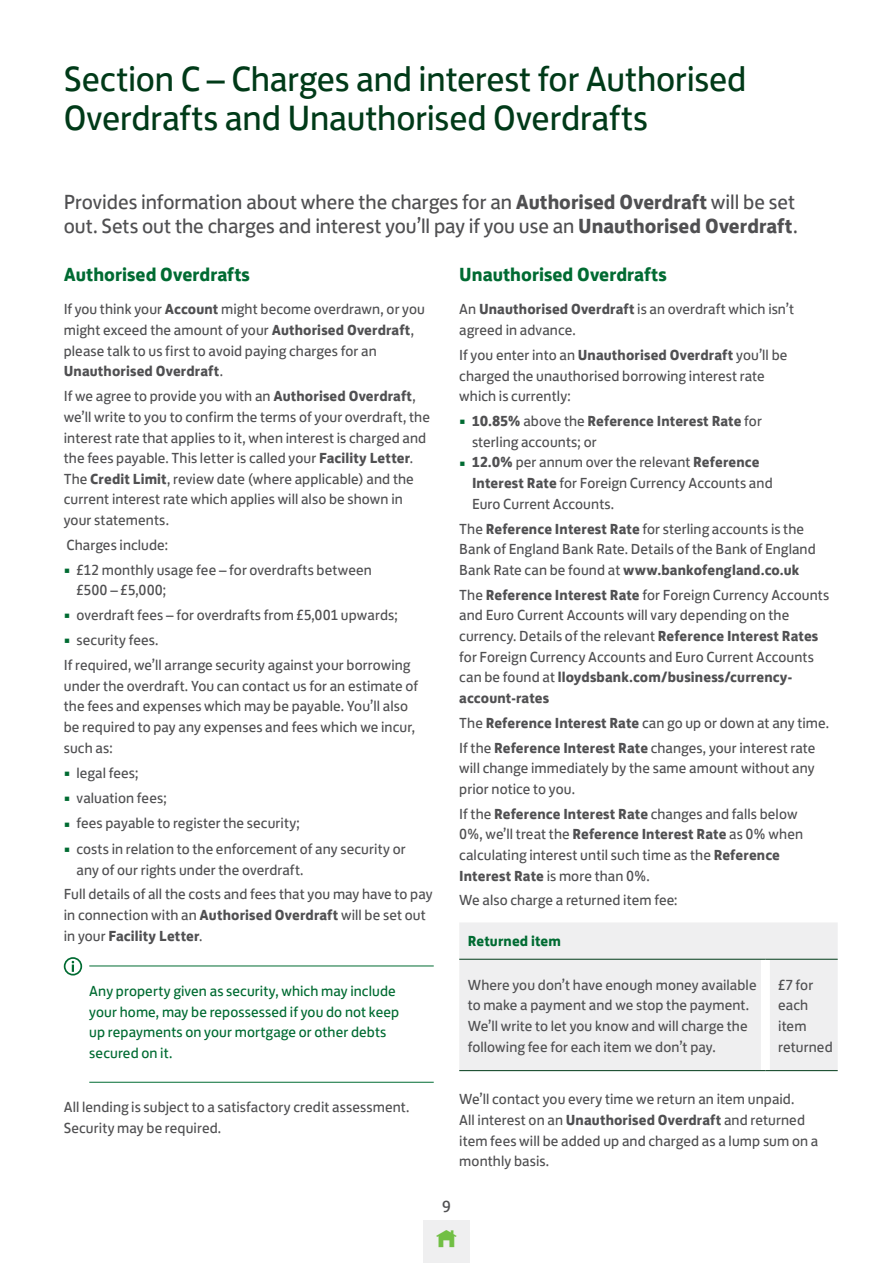
<style>
.page{position:relative;width:893px;height:1263px;background:#fff}
.page>*{position:absolute;margin:0;border:0;box-sizing:border-box;transform-origin:0 0}
.Header__Secondary{font:36px/39px "Lloyds Bank Jack";letter-spacing:-.005em;color:#003a18}
.Intro{font:21px/24px "Lloyds Bank Jack";letter-spacing:-.005em;color:#505052}
.Sub_Header{font:700 19.5px "Lloyds Bank Jack";color:#006b32}
.t1{font:16.5px "Lloyds Bank Jack";color:#505052}
.Body_Copy{font:15px/20.7px "Lloyds Bank Jack";letter-spacing:.005em;color:#505052}
.Body_Table{font:15px/20.7px "Lloyds Bank Jack";letter-spacing:.005em;color:#505052}
.Body_Copy-2{font:15px/20.7px "Lloyds Bank Jack";letter-spacing:.005em;color:#006b32}
.Body_Table-2{font:700 15px "Lloyds Bank Jack";letter-spacing:.01em;color:#006b32}
.s1{font-weight:700}
.s2{font-size:18.45px;color:#006b32}
</style>
<div class="page">
<svg style="left:64px;top:957px;width:18px;height:18px"></svg>
<hr style="left:89px;top:965px;width:345px;height:1px;background:#006b32">
<hr style="left:89px;top:1082px;width:345px;height:1px;background:#006b32">
<div style="left:459px;top:923px;width:379px;height:147px;background:#efeff0"></div>
<div style="left:761px;top:959px;width:9px;height:111px;background:#fff"></div>
<hr style="left:459px;top:1070px;width:306px;height:1px;background:#003a18">
<hr style="left:765px;top:1070px;width:73px;height:1px;background:#003a18">
<hr style="left:459px;top:959px;width:306px;height:1px;background:#003a18">
<hr style="left:765px;top:959px;width:73px;height:1px;background:#003a18">
<div style="left:423px;top:1220px;width:47px;height:43px;background:#efeff0"></div>
<p class="Header__Secondary" style="left:64px;top:56px;width:684px">Section C – Charges and interest for Authorised<br>Overdrafts and Unauthorised Overdrafts</p>
<p class="Intro" style="left:64px;top:188px;width:735px">Provides information about where the charges for an <span class="s1">Authorised Overdraft</span> will be set out. Sets out the charges and interest you’ll pay if you use an <span class="s1">Unauthorised Overdraft</span>.</p>
<p class="Sub_Header" style="left:64px;top:258px;width:188px">Authorised Overdrafts</p>
<p class="Body_Copy" style="left:64px;top:298px;width:363px">If you think your <span class="s1">Account</span> might become overdrawn, or you might exceed the amount of your <span class="s1">Authorised Overdraft</span>, please talk to us first to avoid paying charges for an <span class="s1">Unauthorised Overdraft</span>.</p>
<p class="Body_Copy" style="left:64px;top:385px;width:368px">If we agree to provide you with an <span class="s1">Authorised Overdraft</span>, we’ll write to you to confirm the terms of your overdraft, the interest rate that applies to it, when interest is charged and the fees payable. This letter is called your <span class="s1">Facility Letter</span>.<br>The <span class="s1">Credit Limit</span>, review date (where applicable) and the current interest rate which applies will also be shown in your statements.</p>
<p class="Body_Copy" style="left:66px;top:533px;width:103px">Charges include:</p>
<p class="Body_Copy" style="left:77px;top:558px;width:297px;text-indent:-13px"><span class="s2">•</span> £12 monthly usage fee – for overdrafts between £500 – £5,000;</p>
<p class="Body_Copy" style="left:64px;top:604px;width:335px"><span class="s2">•</span> overdraft fees – for overdrafts from £5,001 upwards;</p>
<p class="Body_Copy" style="left:64px;top:628px;width:96px"><span class="s2">•</span> security fees.</p>
<p class="Body_Copy" style="left:64px;top:653px;width:356px">If required, we’ll arrange security against your borrowing under the overdraft. You can contact us for an estimate of the fees and expenses which may be payable. You’ll also be required to pay any expenses and fees which we incur, such as:</p>
<p class="Body_Copy" style="left:64px;top:761px;width:76px"><span class="s2">•</span> legal fees;</p>
<p class="Body_Copy" style="left:64px;top:786px;width:104px"><span class="s2">•</span> valuation fees;</p>
<p class="Body_Copy" style="left:64px;top:812px;width:238px"><span class="s2">•</span> fees payable to register the security;</p>
<p class="Body_Copy" style="left:77px;top:837px;width:331px;text-indent:-13px"><span class="s2">•</span> costs in relation to the enforcement of any security or any of our rights under the overdraft.</p>
<p class="Body_Copy" style="left:64px;top:883px;width:370px">Full details of all the costs and fees that you may have to pay in connection with an <span class="s1">Authorised Overdraft</span> will be set out in your <span class="s1">Facility Letter</span>.</p>
<p class="Sub_Header" style="left:459px;top:258px;width:209px">Unauthorised Overdrafts</p>
<p class="Body_Copy" style="left:459px;top:298px;width:336px">An <span class="s1">Unauthorised Overdraft</span> is an overdraft which isn’t agreed in advance.</p>
<p class="Body_Copy" style="left:459px;top:343px;width:330px">If you enter into an <span class="s1">Unauthorised Overdraft</span> you’ll be charged the unauthorised borrowing interest rate which is currently:</p>
<p class="Body_Copy" style="left:472px;top:409px;width:291px;text-indent:-13px"><span class="s2">•</span> <span class="s1">10.85%</span> above the <span class="s1">Reference Interest Rate</span> for sterling accounts; or</p>
<p class="Body_Copy" style="left:472px;top:451px;width:302px;text-indent:-13px"><span class="s2">•</span> <span class="s1">12.0%</span> per annum over the relevant <span class="s1">Reference<br>Interest Rate</span> for Foreign Currency Accounts and<br>Euro Current Accounts.</p>
<p class="Body_Copy" style="left:459px;top:517px;width:358px">The <span class="s1">Reference Interest Rate</span> for sterling accounts is the<br>Bank of England Bank Rate. Details of the Bank of England<br>Bank Rate can be found at <span class="s1">www.bankofengland.co.uk</span></p>
<p class="Body_Copy" style="left:459px;top:583px;width:371px">The <span class="s1">Reference Interest Rate</span> for Foreign Currency Accounts and Euro Current Accounts will vary depending on the currency. Details of the relevant <span class="s1">Reference Interest Rates </span>for Foreign Currency Accounts and Euro Current Accounts can be found at <span class="s1">lloydsbank.com/business/currency&shy;account-rates</span></p>
<p class="Body_Copy" style="left:459px;top:711px;width:371px">The <span class="s1">Reference Interest Rate</span> can go up or down at any time.</p>
<p class="Body_Copy" style="left:459px;top:736px;width:358px;text-align:justify">If the <span class="s1">Reference Interest Rate</span> changes, your interest rate will change immediately by the same amount without any prior notice to you.</p>
<p class="Body_Copy" style="left:459px;top:802px;width:345px">If the <span class="s1">Reference Interest Rate</span> changes and falls below 0%, we’ll treat the <span class="s1">Reference Interest Rate</span> as 0% when calculating interest until such time as the <span class="s1">Reference Interest Rate</span> is more than 0%.</p>
<p class="Body_Copy" style="left:459px;top:889px;width:220px">We also charge a returned item fee:</p>
<p class="Body_Table-2" style="left:468px;top:929px;width:95px">Returned item</p>
<p class="Body_Table" style="left:468px;top:973px;width:290px">Where you don’t have enough money available to make a payment and we stop the payment.<br>We’ll write to let you know and will charge the following fee for each item we don’t pay.</p>
<p class="Body_Table" style="left:778px;top:973px;width:56px">£7 for each item returned</p>
<p class="Body_Copy" style="left:459px;top:1088px;width:361px">We’ll contact you every time we return an item unpaid.<br>All interest on an <span class="s1">Unauthorised Overdraft</span> and returned item fees will be added up and charged as a lump sum on a monthly basis.</p>
<p class="Body_Copy-2" style="left:89px;top:979px;width:311px">Any property given as security, which may include your home, may be repossessed if you do not keep up repayments on your mortgage or other debts secured on it.</p>
<p class="Body_Copy" style="left:64px;top:1096px;width:347px">All lending is subject to a satisfactory credit assessment.<br>Security may be required.</p>
<p class="t1" style="left:442px;top:1193px;width:10px">9</p>
</div>
